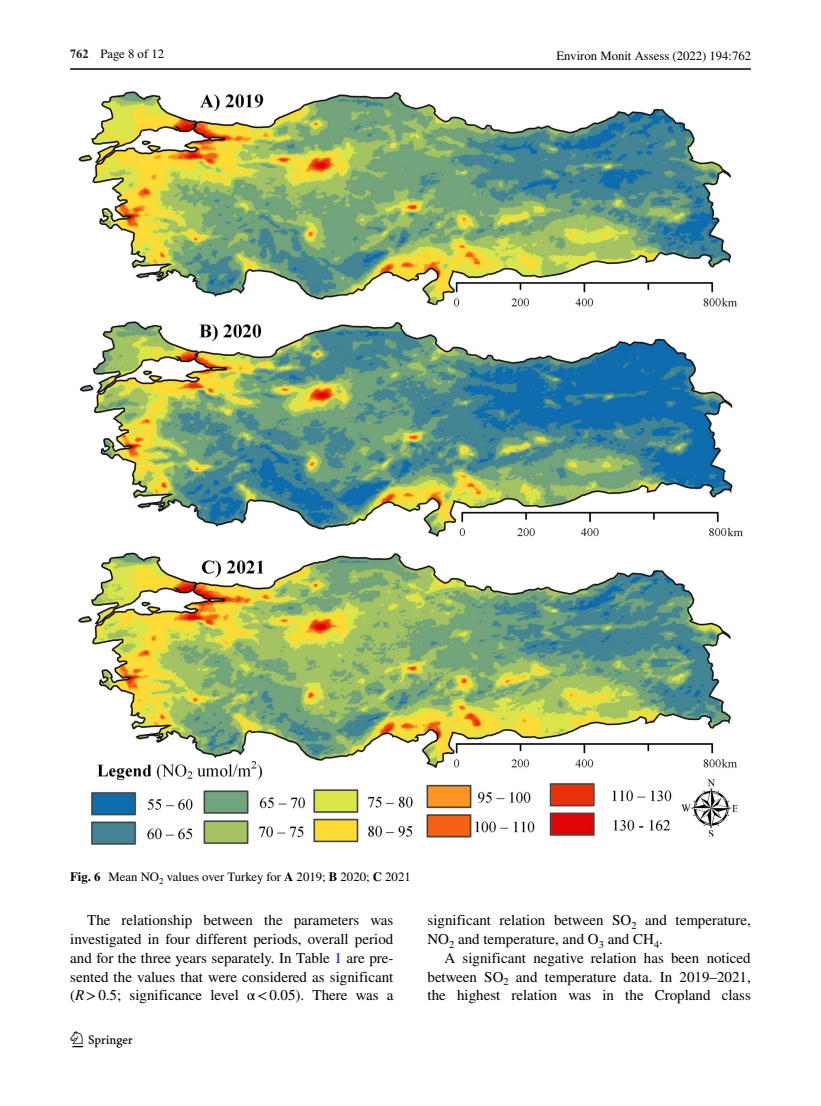
<style>
.page{position:relative;width:821px;height:1106px;background:#fff}
.page>*{position:absolute;margin:0;border:0;box-sizing:border-box;transform-origin:0 0}
.t1{font:22.5px "Springnew Regular 2";color:#000}
.t2{font:15px/18.8px "STIX Regular 2";color:#000;text-align:justify}
.t3{font:12.75px "STIX Regular 2";color:#000}
.t4{font:12.75px "STIX";color:#000}
.s1{font-family:"Adv T Tb 8864 ccf.B";color:#231f20}
.s2{font-family:"STIX";font-weight:700}
.s3{color:#00f}
.s4{font-family:"STIX";font-style:italic}
</style>
<div class="page">
<hr style="left:70px;top:68px;width:680px;height:2px;background:#000">
<img style="left:78px;top:91px;width:665px;height:754px">
<p class="t4" style="left:70px;top:45px;width:96px"><span class="s1">762</span> Page 8 of 12</p>
<p class="t4" style="left:556px;top:47px;width:196px">Environ Monit Assess (2022) 194:762</p>
<p class="t3" style="left:70px;top:868px;width:342px"><span class="s2">Fig. 6</span> Mean NO<sub>2</sub> values over Turkey for <span class="s2">A</span> 2019; <span class="s2">B</span> 2020; <span class="s2">C</span> 2021</p>
<p class="t2" style="left:70px;top:911px;width:325px;text-indent:17px">The relationship between the parameters was investigated in four different periods, overall period and for the three years separately. In Table <span class="s3">1</span> are pre&shy;sented the values that were considered as significant (<span class="s4">R</span>&gt;0.5; significance level α&lt;0.05). There was a</p>
<p class="t2" style="left:427px;top:911px;width:325px">significant relation between SO<sub>2</sub> and temperature,<br>NO<sub>2</sub> and temperature, and O<sub>3</sub> and CH<sub>4</sub>.</p>
<p class="t2" style="left:427px;top:949px;width:325px;text-indent:17px">A significant negative relation has been noticed between SO<sub>2</sub> and temperature data. In 2019–2021, the highest relation was in the Cropland class</p>
<h1 class="t1" style="left:72px;top:1031px;width:62px">1 3</h1>
</div>
